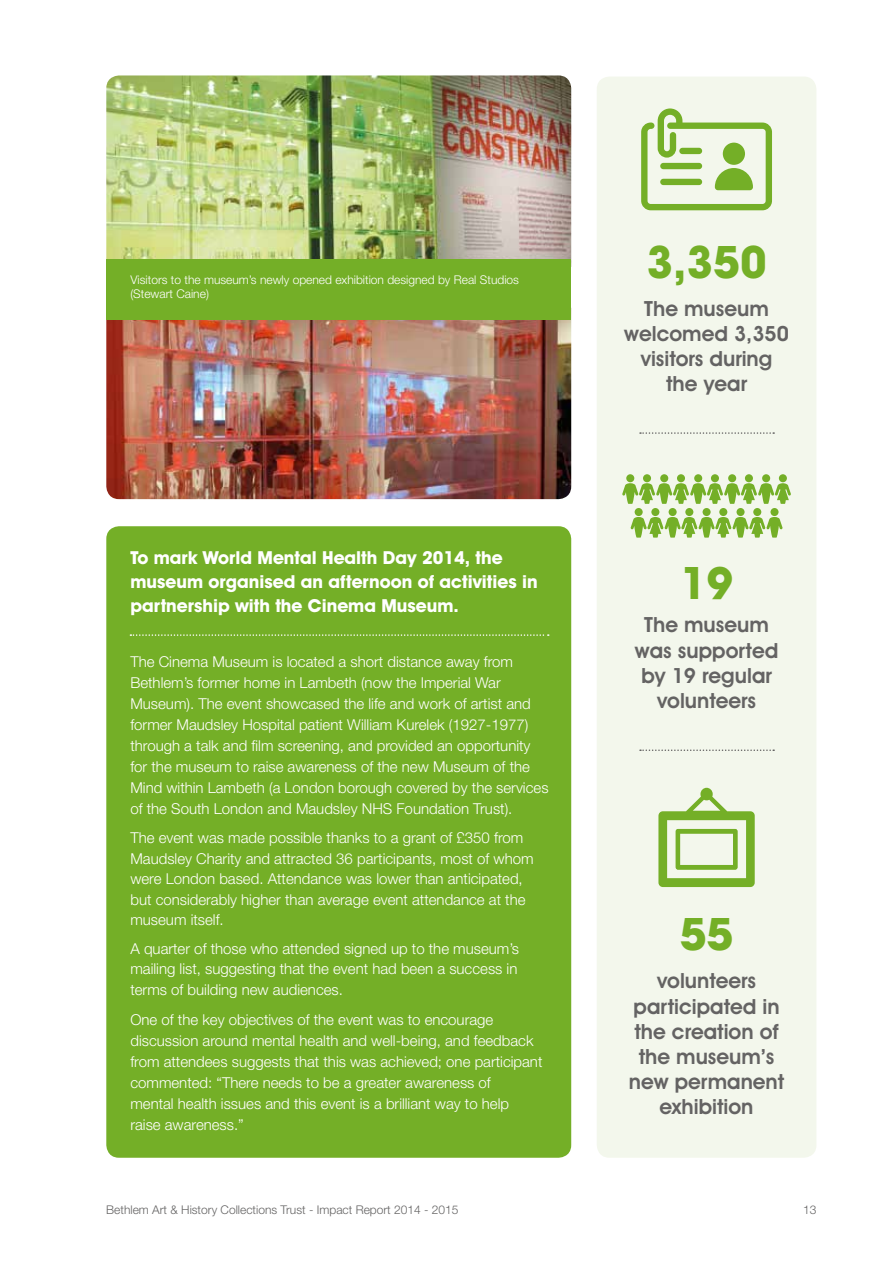
<style>
.page{position:relative;width:893px;height:1263px;background:#fff}
.page>*{position:absolute;margin:0;border:0;box-sizing:border-box;transform-origin:0 0}
.t1{font:700 45px "Avant Garde IT Cby BT";color:#74af27}
.t2{font:600 21px/25.2px "Avant Garde IT Cby BT";color:#646363;text-align:center}
.t3{font:700 18px/24px "Avant Garde IT Cby BT";color:#fff}
.t4{font:300 15px/21px "Helvetica Neue LT Std";color:#fff}
.t5{font:300 12px/14.4px "Helvetica Neue LT Std";color:#fff}
.t6{font:300 12px "Helvetica Neue LT Std";color:#646363}
</style>
<div class="page">
<div style="left:597px;top:77px;width:219px;height:1081px;background:#f3f7ec;border-radius:13px"></div>
<svg style="left:641px;top:108px;width:131px;height:102px"></svg>
<div style="left:679px;top:148px;width:23px;height:6px;background:#74af27;border-radius:3px"></div>
<div style="left:660px;top:163px;width:42px;height:6px;background:#74af27;border-radius:3px"></div>
<div style="left:660px;top:179px;width:42px;height:6px;background:#74af27;border-radius:3px"></div>
<svg style="left:640px;top:432px;width:134px;height:2px"></svg>
<svg style="left:658px;top:788px;width:97px;height:99px"></svg>
<div style="left:643px;top:474px;width:8px;height:8px;background:#74af27;border-radius:50%"></div>
<div style="left:626px;top:474px;width:8px;height:8px;background:#74af27;border-radius:50%"></div>
<div style="left:677px;top:474px;width:8px;height:8px;background:#74af27;border-radius:50%"></div>
<div style="left:660px;top:474px;width:8px;height:8px;background:#74af27;border-radius:50%"></div>
<div style="left:711px;top:474px;width:8px;height:8px;background:#74af27;border-radius:50%"></div>
<div style="left:694px;top:474px;width:8px;height:8px;background:#74af27;border-radius:50%"></div>
<div style="left:745px;top:474px;width:8px;height:8px;background:#74af27;border-radius:50%"></div>
<div style="left:728px;top:474px;width:8px;height:8px;background:#74af27;border-radius:50%"></div>
<div style="left:779px;top:474px;width:8px;height:8px;background:#74af27;border-radius:50%"></div>
<div style="left:762px;top:474px;width:8px;height:8px;background:#74af27;border-radius:50%"></div>
<svg style="left:622px;top:483px;width:169px;height:21px"></svg>
<div style="left:651px;top:508px;width:8px;height:8px;background:#74af27;border-radius:50%"></div>
<div style="left:635px;top:508px;width:8px;height:8px;background:#74af27;border-radius:50%"></div>
<div style="left:685px;top:508px;width:8px;height:8px;background:#74af27;border-radius:50%"></div>
<div style="left:669px;top:508px;width:8px;height:8px;background:#74af27;border-radius:50%"></div>
<div style="left:719px;top:508px;width:8px;height:8px;background:#74af27;border-radius:50%"></div>
<div style="left:703px;top:508px;width:8px;height:8px;background:#74af27;border-radius:50%"></div>
<div style="left:753px;top:508px;width:8px;height:8px;background:#74af27;border-radius:50%"></div>
<div style="left:736px;top:508px;width:9px;height:8px;background:#74af27;border-radius:50%"></div>
<div style="left:770px;top:508px;width:8px;height:8px;background:#74af27;border-radius:50%"></div>
<svg style="left:630px;top:517px;width:153px;height:21px"></svg>
<svg style="left:640px;top:749px;width:134px;height:2px"></svg>
<div style="left:106px;top:526px;width:465px;height:632px;background:#74af27;border-radius:13px"></div>
<svg style="left:130px;top:634px;width:419px;height:2px"></svg>
<img style="left:106px;top:320px;width:465px;height:179px">
<img style="left:106px;top:75px;width:465px;height:184px">
<div style="left:106px;top:259px;width:465px;height:61px;background:#74af27"></div>
<p class="t5" style="left:130px;top:272px;width:390px">Visitors to the museum’s newly opened exhibition designed by Real Studios (Stewart Caine)</p>
<p class="t3" style="left:130px;top:545px;width:409px">To mark World Mental Health Day 2014, the museum organised an afternoon of activities in partnership with the Cinema Museum.</p>
<p class="t4" style="left:130px;top:651px;width:420px">The Cinema Museum is located a short distance away from Bethlem’s former home in Lambeth (now the Imperial War Museum). The event showcased the life and work of artist and former Maudsley Hospital patient William Kurelek (1927-1977) through a talk and film screening, and provided an opportunity for the museum to raise awareness of the new Museum of the Mind within Lambeth (a London borough covered by the services of the South London and Maudsley NHS Foundation Trust).</p>
<p class="t4" style="left:130px;top:827px;width:405px;line-height:20.4px">The event was made possible thanks to a grant of £350 from Maudsley Charity and attracted 36 participants, most of whom were London based. Attendance was lower than anticipated, but considerably higher than average event attendance at the museum itself.</p>
<p class="t4" style="left:130px;top:938px;width:390px;text-align:justify">A quarter of those who attended signed up to the museum’s mailing list, suggesting that the event had been a success in terms of building new audiences.</p>
<p class="t4" style="left:130px;top:1008px;width:414px">One of the key objectives of the event was to encourage discussion around mental health and well-being, and feedback from attendees suggests that this was achieved; one participant commented: “There needs to be a greater awareness of<br>mental health issues and this event is a brilliant way to help raise awareness.”</p>
<h1 class="t1" style="left:646px;top:234px;width:122px">3,350</h1>
<h2 class="t2" style="left:624px;top:296px;width:166px">The museum welcomed 3,350 visitors during the year</h2>
<h1 class="t1" style="left:680px;top:555px;width:55px">19</h1>
<h2 class="t2" style="left:635px;top:612px;width:145px">The museum was supported by 19 regular volunteers</h2>
<h1 class="t1" style="left:680px;top:907px;width:55px">55</h1>
<h2 class="t2" style="left:629px;top:968px;width:157px">volunteers participated in the creation of the museum’s new permanent exhibition</h2>
<p class="t6" style="left:106px;top:1202px;width:354px">Bethlem Art &amp; History Collections Trust - Impact Report 2014 - 2015</p>
<p class="t6" style="left:803px;top:1202px;width:15px">13</p>
</div>
